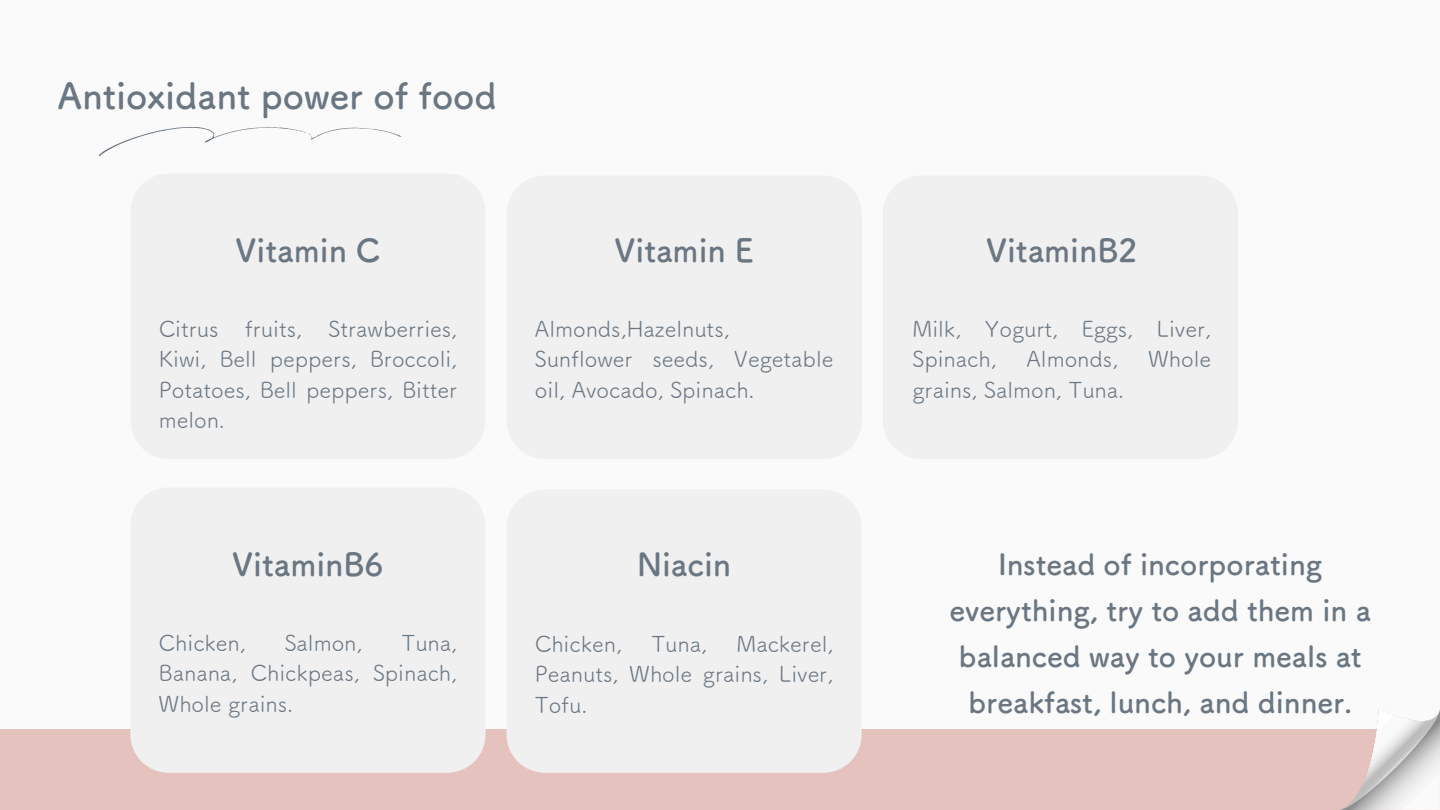
<style>
.page{position:relative;width:1440px;height:810px;background:#fafafa}
.page>*{position:absolute;margin:0;border:0;box-sizing:border-box;transform-origin:0 0}
.t1{font:36px "Canva Tsuku A Rd Gothic Std B";color:#6a7783}
.t2{font:31.7px "Canva Tsuku A Rd Gothic Std B";color:#6a7783}
.t3{font:29.1px/46px "Canva Tsuku A Rd Gothic Std B";color:#6a7783;text-align:center}
.t4{font:22px/30.4px "Canva Tsuku A Rd Gothic Std R";color:#6a7783;text-align:justify}
</style>
<div class="page">
<div style="left:0;top:729px;width:1440px;height:81px;background:#e6c2bf"></div>
<img style="left:1339px;top:709px;width:101px;height:101px">
<svg style="left:99px;top:127px;width:303px;height:29px"></svg>
<div style="left:507px;top:729px;width:355px;height:44px;background:#f0f0f0"></div>
<div style="left:130px;top:729px;width:356px;height:44px;background:#f0f0f0"></div>
<p class="t1" style="left:58px;top:77px;width:441px">Antioxidant power of food</p>
<h2 class="t2" style="left:236px;top:234px;width:146px">Vitamin C</h2>
<h1 class="t2" style="left:615px;top:234px;width:141px">Vitamin E</h1>
<h2 class="t2" style="left:986px;top:234px;width:153px">VitaminB2</h2>
<p class="t4" style="left:159px;top:314px;width:300px">Citrus fruits, Strawberries, Kiwi, Bell peppers, Broccoli, Potatoes, Bell peppers, Bitter melon.</p>
<p class="t4" style="left:535px;top:314px;width:300px;text-align:left">Almonds,Hazelnuts,<br>Sunflower seeds, Vegetable oil, Avocado, Spinach.</p>
<p class="t4" style="left:913px;top:314px;width:300px">Milk, Yogurt, Eggs, Liver,<br>Spinach,</p>
<p class="t4" style="left:1027px;top:344px;width:93px">Almonds,</p>
<p class="t4" style="left:1148px;top:344px;width:64px">Whole</p>
<p class="t4" style="left:913px;top:374px;width:213px">grains, Salmon, Tuna.</p>
<h2 class="t2" style="left:232px;top:548px;width:153px">VitaminB6</h2>
<h2 class="t2" style="left:637px;top:548px;width:96px">Niacin</h2>
<p class="t4" style="left:159px;top:627px;width:89px">Chicken,</p>
<p class="t4" style="left:285px;top:627px;width:79px">Salmon,</p>
<p class="t4" style="left:159px;top:627px;width:300px;text-indent:243px">Tuna, Banana, Chickpeas, Spinach, Whole grains.</p>
<p class="t4" style="left:535px;top:628px;width:89px">Chicken,</p>
<p class="t4" style="left:651px;top:628px;width:57px">Tuna,</p>
<p class="t4" style="left:535px;top:628px;width:300px;text-indent:202px">Mackerel, Peanuts, Whole grains, Liver, Tofu.</p>
<h2 class="t3" style="left:949px;top:541px;width:423px">Instead of incorporating everything, try to add them in a balanced way to your meals at breakfast, lunch, and dinner.</h2>
</div>
